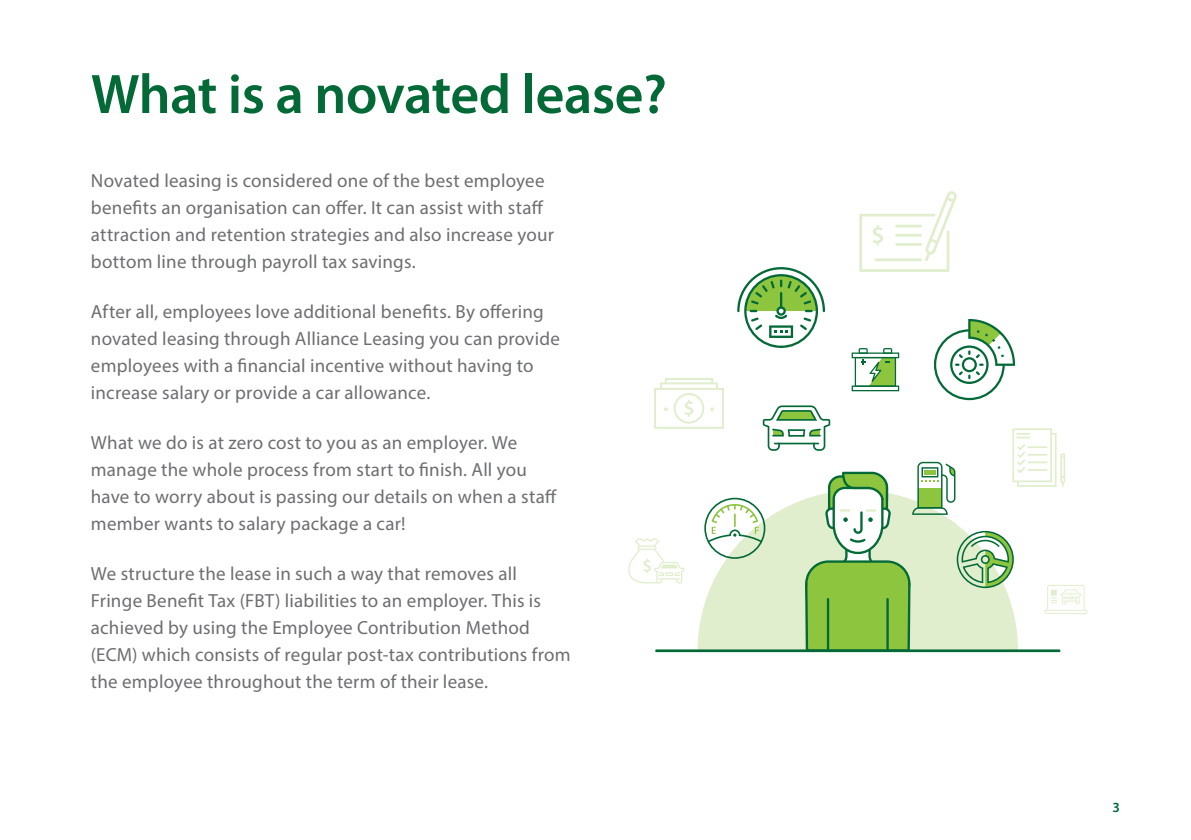
<style>
.page{position:relative;width:1191px;height:840px;background:#fff}
.page>*{position:absolute;margin:0;border:0;box-sizing:border-box;transform-origin:0 0}
.t1{font:600 56px "Myriad Pro";letter-spacing:-.01em;color:#036a37}
.Basic_Body{font:19px/27px "Myriad Pro";letter-spacing:.01em;color:#6d6e71}
.Basic_Body-2{font:600 14px "Myriad Pro";color:#036a37}
</style>
<div class="page">
<svg style="left:628px;top:191px;width:459px;height:460px"></svg>
<p class="t1" style="left:91px;top:63px;width:577px">What is a novated lease?</p>
<p class="Basic_Body" style="left:91px;top:167px;width:464px">Novated leasing is considered one of the best employee benefits an organisation can offer. It can assist with staff attraction and retention strategies and also increase your bottom line through payroll tax savings.</p>
<p class="Basic_Body" style="left:91px;top:298px;width:470px">After all, employees love additional benefits. By offering novated leasing through Alliance Leasing you can provide employees with a financial incentive without having to increase salary or provide a car allowance.</p>
<p class="Basic_Body" style="left:91px;top:428px;width:467px">What we do is at zero cost to you as an employer. We manage the whole process from start to finish. All you have to worry about is passing our details on when a staff member wants to salary package a car!</p>
<p class="Basic_Body" style="left:91px;top:559px;width:481px">We structure the lease in such a way that removes all Fringe Benefit Tax (FBT) liabilities to an employer. This is achieved by using the Employee Contribution Method (ECM) which consists of regular post-tax contributions from the employee throughout the term of their lease.</p>
<p class="Basic_Body-2" style="left:1112px;top:799px;width:9px">3</p>
</div>
